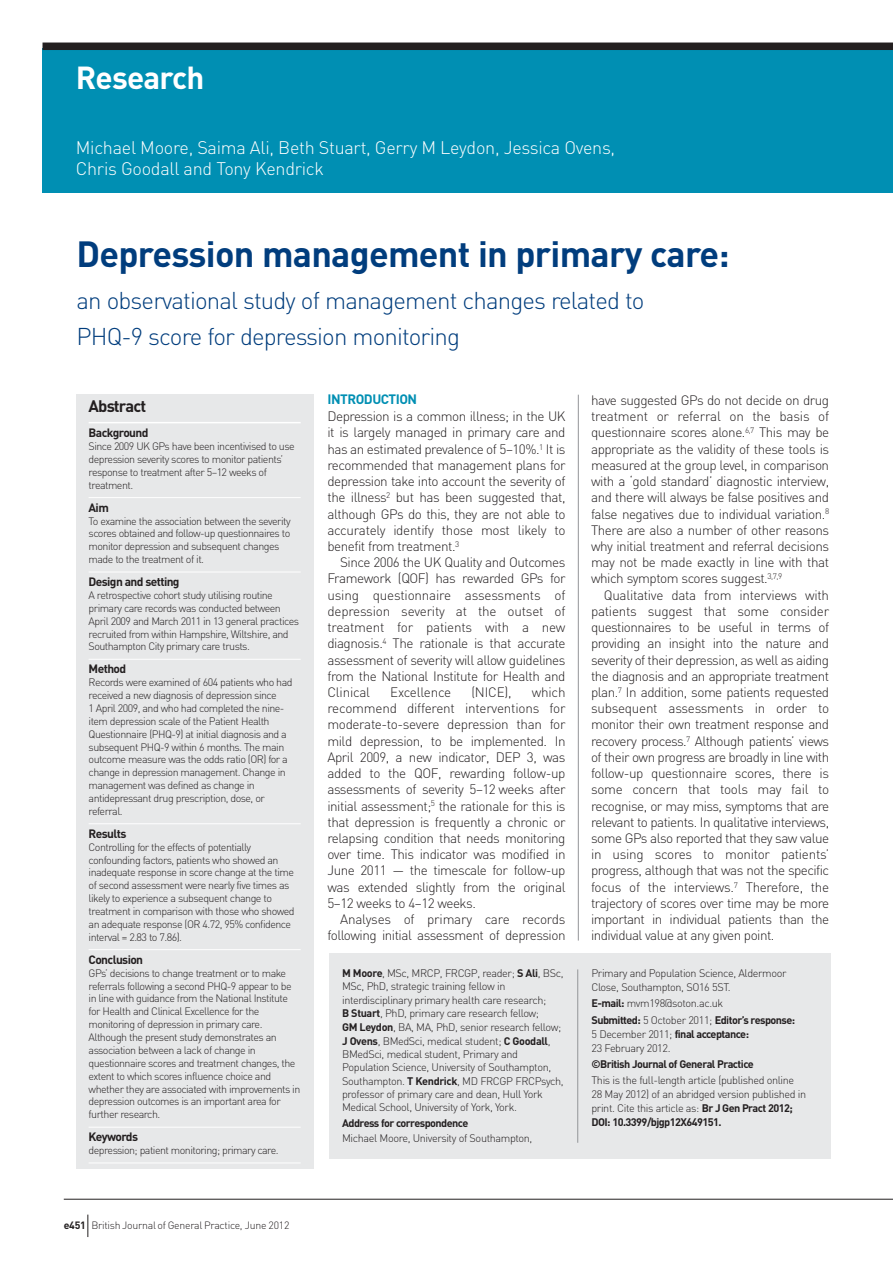
<style>
.page{position:relative;width:893px;height:1263px;background:#fff}
.page>*{position:absolute;margin:0;border:0;box-sizing:border-box;transform-origin:0 0}
.t1{font:700 36px "DIN";letter-spacing:-.02em;color:#013d7d}
.t2{font:700 31.5px "DIN";letter-spacing:-.025em;color:#fff}
.t3{font:300 24px/36px "DIN";letter-spacing:-.035em;color:#013d7d}
.t4{font:300 18px/21px "DIN";letter-spacing:-.015em;color:#fff}
.t5{font:700 16.5px "DIN";letter-spacing:-.05em;color:#231f20}
.t6{font:300 13.5px/16.2px "DIN";letter-spacing:-.035em;color:#231f20;text-align:justify}
.t7{font:700 13.5px "DIN";letter-spacing:-.035em;color:#008fb3}
.t8{font:300 13.5px "DIN";letter-spacing:-.015em;color:#231f20}
.t9{font:700 12px "DIN";letter-spacing:-.05em;color:#231f20}
.t10{font:300 10.8px/12.9px "DIN";letter-spacing:-.05em;color:#231f20}
.t11{font:700 10.8px/16.5px "DIN";letter-spacing:-.05em;color:#231f20}
.t12{font:300 10.5px "DIN";letter-spacing:-.025em;color:#231f20}
.s1{font-weight:700}
.s2{font-weight:300}
</style>
<div class="page">
<hr style="left:578px;top:395px;width:1px;height:545px;background:#939598">
<div style="left:330px;top:954px;width:501px;height:205px;background:#e7e8e9"></div>
<hr style="left:577px;top:969px;width:1px;height:174px;background:#939598">
<div style="left:43px;top:48px;width:850px;height:144px;background:#008fb3"></div>
<div style="left:76px;top:394px;width:237px;height:775px;background:#e7e8e9"></div>
<hr style="left:89px;top:422px;width:212px;height:1px;background:#fff">
<hr style="left:89px;top:497px;width:212px;height:1px;background:#fff">
<hr style="left:89px;top:572px;width:212px;height:1px;background:#fff">
<hr style="left:89px;top:659px;width:212px;height:1px;background:#fff">
<hr style="left:89px;top:823px;width:212px;height:1px;background:#fff">
<hr style="left:89px;top:949px;width:212px;height:1px;background:#fff">
<hr style="left:89px;top:1127px;width:212px;height:1px;background:#fff">
<hr style="left:89px;top:1162px;width:212px;height:1px;background:#fff">
<hr style="left:64px;top:1199px;width:829px;height:1px;background:#231f20">
<svg style="left:87px;top:1214px;width:1px;height:23px"></svg>
<div style="left:43px;top:43px;width:850px;height:7px;background:#231f20"></div>
<h2 class="t2" style="left:76px;top:59px;width:130px">Research</h2>
<h3 class="t4" style="left:76px;top:137px;width:541px">Michael Moore, Saima Ali, Beth Stuart, Gerry M Leydon, Jessica Ovens,<br>Chris Goodall and Tony Kendrick</h3>
<h1 class="t1" style="left:77px;top:234px;width:655px">Depression management in primary care:</h1>
<h3 class="t3" style="left:77px;top:283px;width:569px">an observational study of management changes related to<br>PHQ-9 score for depression monitoring</h3>
<h3 class="t5" style="left:89px;top:397px;width:59px">Abstract</h3>
<p class="t9" style="left:89px;top:426px;width:61px">Background</p>
<p class="t10" style="left:89px;top:440px;width:208px">Since 2009 UK GPs have been incentivised to use depression severity scores to monitor patients’ response to treatment after 5–12 weeks of treatment.</p>
<p class="t9" style="left:89px;top:500px;width:22px">Aim</p>
<p class="t10" style="left:89px;top:514px;width:204px">To examine the association between the severity scores obtained and follow-up questionnaires to monitor depression and subsequent changes made to the treatment of it.</p>
<p class="t9" style="left:89px;top:575px;width:93px">Design and setting</p>
<p class="t10" style="left:89px;top:589px;width:212px">A retrospective cohort study utilising routine primary care records was conducted between April 2009 and March 2011 in 13 general practices recruited from within Hampshire, Wiltshire, and Southampton City primary care trusts.</p>
<p class="t9" style="left:89px;top:662px;width:39px">Method</p>
<p class="t10" style="left:89px;top:676px;width:206px">Records were examined of 604 patients who had received a new diagnosis of depression since<br>1 April 2009, and who had completed the nine&shy;item depression scale of the Patient Health Questionnaire (PHQ-9) at initial diagnosis and a subsequent PHQ-9 within 6 months. The main outcome measure was the odds ratio (OR) for a change in depression management. Change in management was defined as change in antidepressant drug prescription, dose, or referral.</p>
<p class="t9" style="left:89px;top:826px;width:39px">Results</p>
<p class="t10" style="left:89px;top:840px;width:208px">Controlling for the effects of potentially confounding factors, patients who showed an inadequate response in score change at the time of second assessment were nearly five times as likely to experience a subsequent change to treatment in comparison with those who showed an adequate response (OR 4.72, 95% confidence interval = 2.83 to 7.86).</p>
<p class="t9" style="left:89px;top:952px;width:56px">Conclusion</p>
<p class="t10" style="left:89px;top:966px;width:213px">GPs’ decisions to change treatment or to make referrals following a second PHQ-9 appear to be in line with guidance from the National Institute for Health and Clinical Excellence for the monitoring of depression in primary care.<br>Although the present study demonstrates an association between a lack of change in questionnaire scores and treatment changes, the extent to which scores influence choice and whether they are associated with improvements in depression outcomes is an important area for further research.</p>
<p class="t9" style="left:89px;top:1130px;width:51px">Keywords</p>
<p class="t10" style="left:89px;top:1144px;width:192px">depression; patient monitoring; primary care.</p>
<p class="t12" style="left:64px;top:1219px;width:227px"><span class="s1">e451</span> British Journal of General Practice, June 2012</p>
<p class="t7" style="left:327px;top:392px;width:91px">INTRODUCTION</p>
<p class="t6" style="left:327px;top:408px;width:240px">Depression is a common illness; in the UK it is largely managed in primary care and has an estimated prevalence of 5–10%.<sup>1</sup> It is recommended that management plans for depression take into account the severity of the illness<sup>2</sup> but has been suggested that, although GPs do this, they are not able to accurately identify those most likely to benefit from treatment.<sup>3</sup></p>
<p class="t6" style="left:327px;top:554px;width:240px;text-indent:13px">Since 2006 the UK Quality and Outcomes Framework (QOF) has rewarded GPs for using questionnaire assessments of depression severity at the outset of treatment for patients with a new diagnosis.<sup>4</sup> The rationale is that accurate assessment of severity will allow guidelines from the National Institute for Health and Clinical</p>
<p class="t8" style="left:390px;top:684px;width:63px">Excellence</p>
<p class="t6" style="left:471px;top:684px;width:42px">(NICE),</p>
<p class="t6" style="left:327px;top:684px;width:240px;text-indent:204px">which recommend different interventions for moderate-to-severe depression than for mild depression, to be implemented. In April 2009, a new indicator, DEP 3, was added to the QOF, rewarding follow-up assessments of severity 5–12 weeks after initial assessment;<sup>5</sup> the rationale for this is that depression is frequently a chronic or relapsing condition that needs monitoring over time. This indicator was modified in June 2011 — the timescale for follow-up was extended slightly from the original 5–12 weeks to 4–12 weeks.</p>
<p class="t6" style="left:327px;top:911px;width:240px;text-align:right">Analyses of primary care records following initial assessment of depression</p>
<p class="t10" style="left:342px;top:967px;width:223px;line-height:13.4px"><span class="s1">M Moore</span>, MSc, MRCP, FRCGP, reader; <span class="s1">S Ali</span>, BSc, MSc, PhD, strategic training fellow in interdisciplinary primary health care research;<br><span class="s1">B Stuart</span>, PhD, primary care research fellow;<br><span class="s1">GM Leydon</span>, BA, MA, PhD, senior research fellow; <span class="s1">J Ovens</span>, BMedSci, medical student; <span class="s1">C Goodall</span>, BMedSci, medical student, Primary and Population Science, University of Southampton, Southampton. <span class="s1">T Kendrick</span>, MD FRCGP FRCPsych, professor of primary care and dean, Hull York Medical School, University of York, York.</p>
<p class="t11" style="left:342px;top:1115px;width:128px">Address for correspondence</p>
<p class="t10" style="left:342px;top:1132px;width:192px">Michael Moore, University of Southampton,</p>
<p class="t6" style="left:591px;top:392px;width:240px">have suggested GPs do not decide on drug treatment or referral on the basis of questionnaire scores alone.<sup>6,7</sup> This may be appropriate as the validity of these tools is measured at the group level, in comparison with a ‘gold standard’ diagnostic interview, and there will always be false positives and false negatives due to individual variation.<sup>8<br></sup>There are also a number of other reasons why initial treatment and referral decisions may not be made exactly in line with that which symptom scores suggest.<sup>3,7,9</sup></p>
<p class="t6" style="left:591px;top:587px;width:240px;text-indent:13px">Qualitative data from interviews with patients suggest that some consider questionnaires to be useful in terms of providing an insight into the nature and severity of their depression, as well as aiding the diagnosis and an appropriate treatment plan.<sup>7</sup> In addition, some patients requested subsequent assessments in order to monitor their own treatment response and recovery process.<sup>7</sup> Although patients’ views of their own progress are broadly in line with follow-up questionnaire scores, there is some concern that tools may fail to recognise, or may miss, symptoms that are relevant to patients. In qualitative interviews, some GPs also reported that they saw value in using scores to monitor patients’ progress, although that was not the specific focus of the interviews.<sup>7</sup> Therefore, the trajectory of scores over time may be more important in individual patients than the individual value at any given point.</p>
<p class="t10" style="left:591px;top:966px;width:196px;line-height:14px">Primary and Population Science, Aldermoor<br>Close, Southampton, SO16 5ST.</p>
<p class="t11" style="left:591px;top:995px;width:205px">E-mail: <span class="s2">mvm198@soton.ac.uk<br></span>Submitted: <span class="s2">5 October 2011;</span> Editor’s response:</p>
<p class="t10" style="left:591px;top:1027px;width:159px;line-height:14px">5 December 2011; <span class="s1">final acceptance:<br></span>23 February 2012.</p>
<p class="t11" style="left:591px;top:1056px;width:164px">©British Journal of General Practice</p>
<p class="t10" style="left:591px;top:1073px;width:216px;line-height:14.2px">This is the full-length article (published online 28 May 2012) of an abridged version published in print. Cite this article as: <span class="s1">Br J Gen Pract 2012; DOI: 10.3399/bjgp12X649151.</span></p>
</div>
